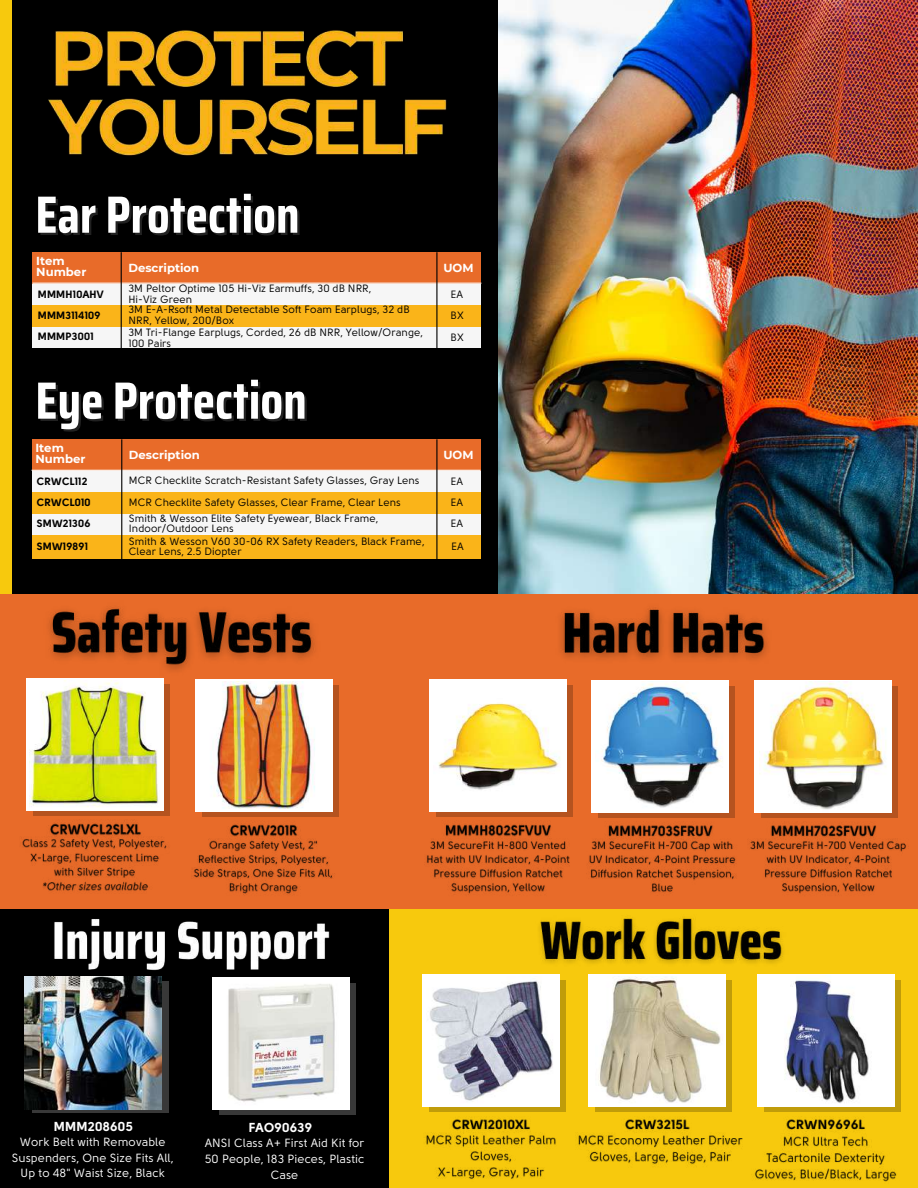
<style>
.page{position:relative;width:918px;height:1188px;background:#f7c90d}
.page>*{position:absolute;margin:0;border:0;box-sizing:border-box;transform-origin:0 0}
.t1{font:700 52.5px "Saira Condensed";color:#fff}
.t2{font:700 12.9px "Solomon Sans";color:#fff}
.t3{font:11.85px/15.9px "Solomon Sans";color:#fff;text-align:center}
.t4{font:700 11.7px/11.7px "Montserrat";color:#fff}
.t5{font:10.5px/10.5px "Solomon Sans";color:#000}
.t6{font:700 10.5px/21.3px "Solomon Sans";color:#000}
</style>
<div class="page">
<div style="left:13px;top:0;width:486px;height:594px;background:#000"></div>
<div style="left:0;top:909px;width:388px;height:279px;background:#000"></div>
<div style="left:0;top:594px;width:918px;height:315px;background:#e86b29"></div>
<img style="left:498px;top:0;width:420px;height:594px">
<div style="left:32px;top:252px;width:449px;height:31px;background:#e86b29"></div>
<div style="left:32px;top:284px;width:449px;height:21px;background:#f6f6f6"></div>
<div style="left:32px;top:325px;width:449px;height:23px;background:#f6f6f6"></div>
<hr style="left:32px;top:283px;width:449px;height:1px;background:#fff">
<div style="left:32px;top:305px;width:449px;height:21px;background:#fab419"></div>
<hr style="left:436px;top:252px;width:1px;height:138px;background:#000">
<hr style="left:121px;top:252px;width:1px;height:138px;background:#000">
<div style="left:32px;top:439px;width:449px;height:31px;background:#e86b29"></div>
<div style="left:32px;top:471px;width:449px;height:21px;background:#f6f6f6"></div>
<div style="left:32px;top:512px;width:449px;height:23px;background:#f6f6f6"></div>
<hr style="left:32px;top:470px;width:449px;height:1px;background:#fff">
<div style="left:32px;top:492px;width:449px;height:22px;background:#fab419"></div>
<div style="left:32px;top:535px;width:449px;height:23px;background:#fab419"></div>
<hr style="left:436px;top:439px;width:1px;height:138px;background:#000">
<hr style="left:121px;top:439px;width:1px;height:138px;background:#000">
<div style="left:430px;top:980px;width:136px;height:132px;background:#c09c0a"></div>
<div style="left:422px;top:974px;width:138px;height:133px;background:#fff"></div>
<div style="left:596px;top:980px;width:136px;height:132px;background:#c09c0a"></div>
<div style="left:589px;top:974px;width:137px;height:133px;background:#fff"></div>
<div style="left:32px;top:982px;width:136px;height:131px;background:linear-gradient(to right,#383838,#383838)"></div>
<svg style="left:219px;top:983px;width:136px;height:131px"></svg>
<div style="left:212px;top:977px;width:137px;height:133px;background:#fff"></div>
<img style="left:430px;top:981px;width:123px;height:120px">
<img style="left:599px;top:982px;width:122px;height:121px">
<img style="left:25px;top:977px;width:137px;height:132px">
<svg style="left:436px;top:685px;width:137px;height:132px;background:#ba6031"></svg>
<div style="left:429px;top:680px;width:137px;height:132px;background:#fff"></div>
<div style="left:599px;top:686px;width:136px;height:132px;background:#b5531f"></div>
<div style="left:592px;top:680px;width:137px;height:133px;background:#fff"></div>
<div style="left:34px;top:684px;width:136px;height:132px;background:#b5531f"></div>
<div style="left:27px;top:678px;width:137px;height:133px;background:#fff"></div>
<svg style="left:202px;top:685px;width:136px;height:132px"></svg>
<div style="left:195px;top:680px;width:137px;height:132px;background:#fff"></div>
<div style="left:762px;top:686px;width:136px;height:132px;background:#b5531f"></div>
<div style="left:754px;top:680px;width:138px;height:133px;background:#fff"></div>
<img style="left:438px;top:703px;width:122px;height:87px">
<img style="left:601px;top:683px;width:121px;height:125px">
<img style="left:759px;top:683px;width:127px;height:127px">
<svg style="left:764px;top:980px;width:136px;height:132px"></svg>
<div style="left:757px;top:974px;width:137px;height:133px;background:#fff"></div>
<img style="left:30px;top:682px;width:128px;height:125px">
<img style="left:211px;top:681px;width:104px;height:128px">
<img style="left:228px;top:984px;width:107px;height:118px">
<img style="left:784px;top:980px;width:85px;height:123px">
<img style="left:48px;top:607px;width:278px;height:74px">
<img style="left:48px;top:30px;width:399px;height:126px">
<img style="left:530px;top:918px;width:262px;height:64px">
<img style="left:451px;top:1119px;width:80px;height:13px">
<img style="left:425px;top:1132px;width:131px;height:47px">
<img style="left:625px;top:1119px;width:65px;height:13px">
<img style="left:578px;top:1132px;width:165px;height:33px">
<img style="left:43px;top:919px;width:287px;height:63px">
<img style="left:549px;top:590px;width:230px;height:70px">
<img style="left:444px;top:823px;width:107px;height:14px">
<img style="left:426px;top:838px;width:144px;height:57px">
<img style="left:608px;top:824px;width:105px;height:14px">
<img style="left:588px;top:838px;width:148px;height:54px">
<img style="left:48px;top:819px;width:93px;height:18px">
<img style="left:20px;top:837px;width:149px;height:54px">
<img style="left:229px;top:823px;width:72px;height:15px">
<img style="left:192px;top:838px;width:143px;height:57px">
<img style="left:770px;top:822px;width:107px;height:16px">
<img style="left:749px;top:838px;width:160px;height:57px">
<img style="left:786px;top:1116px;width:79px;height:18px">
<img style="left:754px;top:1134px;width:143px;height:48px">
<h1 class="t1" style="left:35px;top:173px;width:266px">Ear Protection</h1>
<p class="t4" style="left:36px;top:255px;width:52px">Item<br>Number</p>
<p class="t4" style="left:128px;top:262px;width:72px">Description</p>
<p class="t4" style="left:443px;top:262px;width:32px">UOM</p>
<p class="t6" style="left:38px;top:284px;width:68px">MMMH10AHV<br>MMM3114109<br>MMMP3001</p>
<p class="t5" style="left:128px;top:284px;width:283px">3M Peltor Optime 105 Hi-Viz Earmuffs, 30 dB NRR,<br>Hi-Viz Green<br>3M E-A-Rsoft Metal Detectable Soft Foam Earplugs, 32 dB NRR, Yellow, 200/Box</p>
<p class="t5" style="left:128px;top:328px;width:296px">3M Tri-Flange Earplugs, Corded, 26 dB NRR, Yellow/Orange,<br>100 Pairs</p>
<p class="t5" style="left:451px;top:290px;width:14px">EA</p>
<p class="t5" style="left:451px;top:305px;width:15px;line-height:22.2px">BX<br>BX</p>
<h1 class="t1" style="left:35px;top:359px;width:273px">Eye Protection</h1>
<p class="t4" style="left:129px;top:449px;width:72px">Description</p>
<p class="t4" style="left:443px;top:449px;width:32px">UOM</p>
<p class="t6" style="left:37px;top:471px;width:55px">CRWCL112<br>CRWCL010<br>SMW21306</p>
<p class="t6" style="left:37px;top:536px;width:53px">SMW19891</p>
<p class="t4" style="left:35px;top:442px;width:52px">Item<br>Number</p>
<p class="t5" style="left:129px;top:469px;width:292px;line-height:22.8px">MCR Checklite Scratch-Resistant Safety Glasses, Gray Lens<br>MCR Checklite Safety Glasses, Clear Frame, Clear Lens</p>
<p class="t5" style="left:129px;top:514px;width:251px;line-height:9.8px">Smith &amp; Wesson Elite Safety Eyewear, Black Frame,<br>Indoor/Outdoor Lens</p>
<p class="t5" style="left:129px;top:537px;width:297px;line-height:9.8px">Smith &amp; Wesson V60 30-06 RX Safety Readers, Black Frame,<br>Clear Lens, 2.5 Diopter</p>
<p class="t5" style="left:451px;top:472px;width:14px;line-height:20.9px;text-align:justify">EA EA EA</p>
<p class="t5" style="left:451px;top:541px;width:14px">EA</p>
<p class="t2" style="left:54px;top:1120px;width:81px">MMM208605</p>
<p class="t3" style="left:12px;top:1134px;width:164px">Work Belt with Removable<br>Suspenders, One Size Fits All,<br>Up to 48" Waist Size, Black</p>
<p class="t2" style="left:249px;top:1121px;width:65px">FAO90639</p>
<p class="t3" style="left:205px;top:1135px;width:161px">ANSI Class A+ First Aid Kit for<br>50 People, 183 Pieces, Plastic<br>Case</p>
</div>
